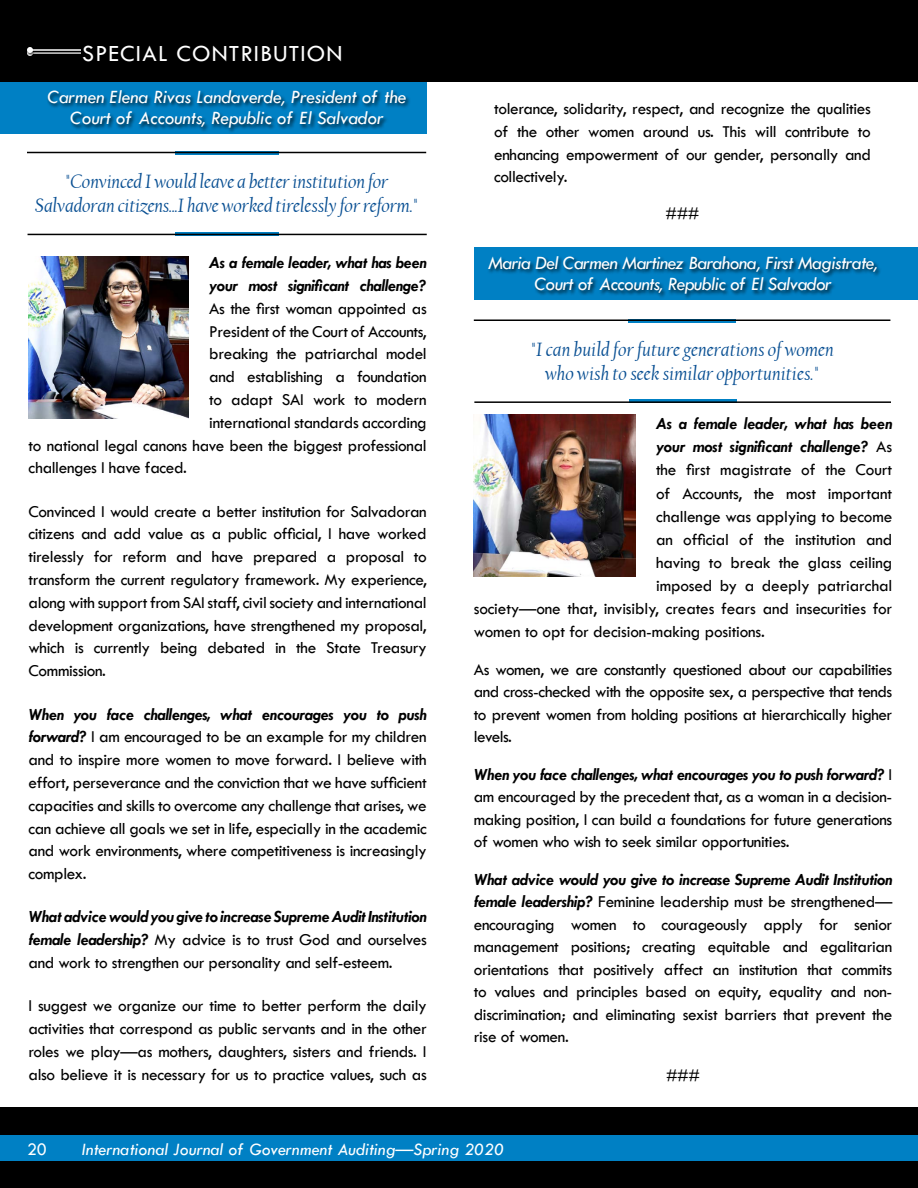
<style>
.page{position:relative;width:918px;height:1188px;background:#fff}
.page>*{position:absolute;margin:0;border:0;box-sizing:border-box;transform-origin:0 0}
.t1{font:24px "Tw Cen";letter-spacing:.05em;color:#fff}
.t2{font:italic 20.25px "Californian FB";letter-spacing:-.01em;color:#074e92}
.t3{font:italic 19.5px "Tw Cen";letter-spacing:-.03em;color:#fff}
.t4{font:italic 19.5px "Tw Cen";letter-spacing:-.01em;color:#fff}
.t5{font:italic 18px "Tw Cen";color:#fff}
.t6{font:18px "Tw Cen";color:#fff}
.t7{font:17.25px/22.8px "Tw Cen";letter-spacing:-.02em;color:#000;text-align:justify}
.t8{font:italic 700 17.25px "Tw Cen";letter-spacing:-.015em;color:#000}
.s1{font-weight:700;font-style:italic}
.s2{font-weight:400;font-style:normal}
</style>
<div class="page">
<div style="left:0;top:81px;width:427px;height:52px;background:#0080c4"></div>
<div style="left:47px;top:90px;width:364px;height:43px;background:#000;opacity:.75"></div>
<div style="left:0;top:1107px;width:918px;height:81px;background:#000"></div>
<div style="left:0;top:1135px;width:918px;height:26px;background:#0080c4"></div>
<div style="left:0;top:0;width:918px;height:81px;background:#000"></div>
<div style="left:26px;top:46px;width:58px;height:10px;background:#000;opacity:.75"></div>
<hr style="left:30px;top:49px;width:51px;height:2px;background:#fff">
<svg style="left:27px;top:47px;width:6px;height:9px"></svg>
<img style="left:474px;top:415px;width:162px;height:162px">
<div style="left:474px;top:247px;width:443px;height:52px;background:#0080c4"></div>
<div style="left:487px;top:256px;width:395px;height:44px;background:#000;opacity:.75"></div>
<hr style="left:628px;top:319px;width:108px;height:4px;background:#0080c4">
<hr style="left:474px;top:319px;width:416px;height:2px;background:#000">
<hr style="left:629px;top:400px;width:107px;height:3px;background:#0080c4">
<hr style="left:474px;top:401px;width:417px;height:2px;background:#000">
<img style="left:28px;top:256px;width:161px;height:162px">
<hr style="left:175px;top:152px;width:103px;height:3px;background:#0080c4">
<hr style="left:27px;top:152px;width:399px;height:1px;background:#000">
<hr style="left:176px;top:232px;width:103px;height:3px;background:#0080c4">
<hr style="left:28px;top:234px;width:399px;height:1px;background:#000">
<p class="t1" style="left:82px;top:39px;width:262px">SPECIAL CONTRIBUTION</p>
<p class="t4" style="left:47px;top:85px;width:360px">Carmen Elena Rivas Landaverde, President of the</p>
<p class="t4" style="left:70px;top:106px;width:315px">Court of Accounts, Republic of El Salvador</p>
<p class="t2" style="left:65px;top:170px;width:325px">"Convinced I would leave a better institution for</p>
<p class="t2" style="left:35px;top:194px;width:385px">Salvadoran citizens...I have worked tirelessly for reform."</p>
<p class="t8" style="left:209px;top:252px;width:219px">As a female leader, what has been</p>
<p class="t8" style="left:209px;top:275px;width:219px">your most significant challenge?</p>
<p class="t7" style="left:209px;top:297px;width:219px">As the first woman appointed as</p>
<p class="t7" style="left:209px;top:320px;width:219px">President of the Court of Accounts,</p>
<p class="t7" style="left:209px;top:342px;width:219px">breaking the patriarchal model</p>
<p class="t7" style="left:209px;top:365px;width:219px">and establishing a foundation</p>
<p class="t7" style="left:209px;top:388px;width:219px">to adapt SAI work to modern</p>
<p class="t7" style="left:209px;top:411px;width:219px">international standards according</p>
<p class="t7" style="left:28px;top:434px;width:400px">to national legal canons have been the biggest professional</p>
<p class="t7" style="left:28px;top:456px;width:160px">challenges I have faced.</p>
<p class="t7" style="left:28px;top:500px;width:400px">Convinced I would create a better institution for Salvadoran citizens and add value as a public official, I have worked tirelessly for reform and have prepared a proposal to transform the current regulatory framework. My experience, along with support from SAI staff, civil society and international development organizations, have strengthened my proposal, which is currently being debated in the State Treasury Commission.</p>
<p class="t7" style="left:28px;top:703px;width:400px"><span class="s1">When you face challenges, what encourages you to push forward?</span> I am encouraged to be an example for my children and to inspire more women to move forward. I believe with effort, perseverance and the conviction that we have sufficient capacities and skills to overcome any challenge that arises, we can achieve all goals we set in life, especially in the academic and work environments, where competitiveness is increasingly complex.</p>
<p class="t7" style="left:28px;top:906px;width:400px"><span class="s1">What advice would you give to increase Supreme Audit Institution female leadership?</span> My advice is to trust God and ourselves and work to strengthen our personality and self-esteem.</p>
<p class="t7" style="left:28px;top:994px;width:400px">I suggest we organize our time to better perform the daily activities that correspond as public servants and in the other roles we play—as mothers, daughters, sisters and friends. I also believe it is necessary for us to practice values, such as</p>
<p class="t7" style="left:494px;top:97px;width:378px">tolerance, solidarity, respect, and recognize the qualities of the other women around us. This will contribute to enhancing empowerment of our gender, personally and collectively.</p>
<p class="t7" style="left:666px;top:202px;width:35px">###</p>
<p class="t3" style="left:488px;top:251px;width:391px">Maria Del Carmen Martinez Barahona, First Magistrate,</p>
<p class="t3" style="left:534px;top:272px;width:299px">Court of Accounts, Republic of El Salvador</p>
<p class="t2" style="left:530px;top:338px;width:305px">"I can build for future generations of women</p>
<p class="t2" style="left:545px;top:362px;width:276px">who wish to seek similar opportunities."</p>
<p class="t8" style="left:656px;top:413px;width:238px">As a female leader, what has been</p>
<p class="t8" style="left:656px;top:437px;width:238px">your most significant challenge? <span class="s2">As</span></p>
<p class="t7" style="left:656px;top:459px;width:238px">the first magistrate of the Court</p>
<p class="t7" style="left:656px;top:482px;width:238px">of Accounts, the most important</p>
<p class="t7" style="left:656px;top:505px;width:238px">challenge was applying to become</p>
<p class="t7" style="left:656px;top:528px;width:238px">an official of the institution and</p>
<p class="t7" style="left:656px;top:551px;width:238px">having to break the glass ceiling</p>
<p class="t7" style="left:656px;top:574px;width:238px">imposed by a deeply patriarchal</p>
<p class="t7" style="left:474px;top:597px;width:420px">society—one that, invisibly, creates fears and insecurities for</p>
<p class="t7" style="left:474px;top:620px;width:293px">women to opt for decision-making positions.</p>
<p class="t7" style="left:474px;top:658px;width:420px">As women, we are constantly questioned about our capabilities and cross-checked with the opposite sex, a perspective that tends to prevent women from holding positions at hierarchically higher levels.</p>
<p class="t7" style="left:474px;top:763px;width:420px"><span class="s1">When you face challenges, what encourages you to push forward?</span> I am encouraged by the precedent that, as a woman in a decision&shy;making position, I can build a foundations for future generations of women who wish to seek similar opportunities.</p>
<p class="t7" style="left:474px;top:868px;width:420px"><span class="s1">What advice would you give to increase Supreme Audit Institution female leadership?</span> Feminine leadership must be strengthened— encouraging women to courageously apply for senior management positions; creating equitable and egalitarian orientations that positively affect an institution that commits to values and principles based on equity, equality and non&shy;discrimination; and eliminating sexist barriers that prevent the rise of women.</p>
<p class="t7" style="left:666px;top:1064px;width:35px">###</p>
<p class="t6" style="left:27px;top:1139px;width:21px">20</p>
<p class="t5" style="left:81px;top:1139px;width:425px">International Journal of Government Auditing—Spring 2020</p>
</div>
